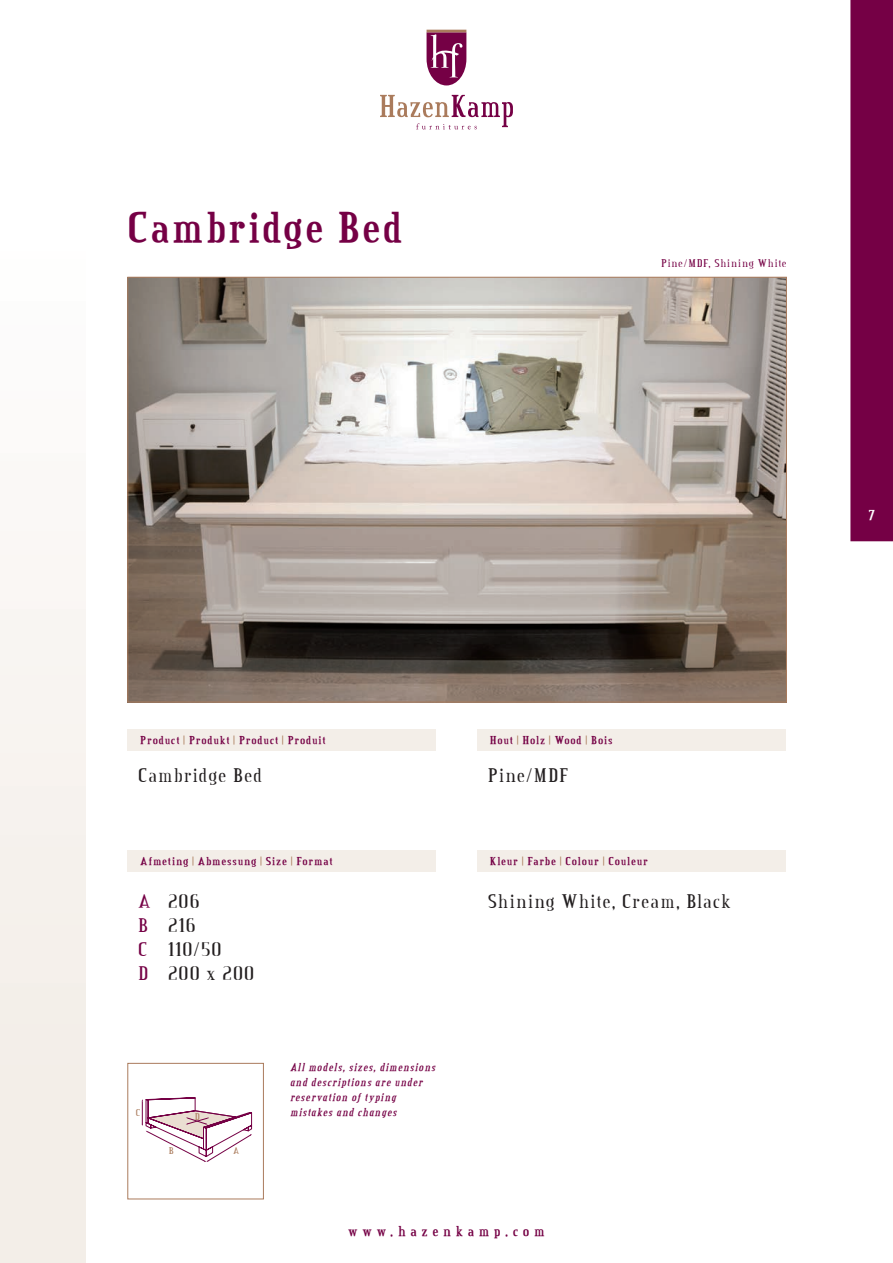
<style>
.page{position:relative;width:893px;height:1263px;background:#fff}
.page>*{position:absolute;margin:0;border:0;box-sizing:border-box;transform-origin:0 0}
.t1{font:700 45px "Credit Valley";letter-spacing:.045em;color:#750045}
.t2{font:21px/24px "Credit Valley";letter-spacing:.05em;color:#231f20}
.t3{font:21px/24px "Credit Valley";color:#750045;text-align:justify}
.t4{font:700 15px "Credit Valley";letter-spacing:.305em;color:#750045}
.t5{font:700 15px "Credit Valley";color:#fff}
.t6{font:700 12px "Credit Valley";letter-spacing:.065em;color:#750045}
.t7{font:italic 700 12px/15px "Credit Valley";letter-spacing:.08em;color:#750045}
.t8{font:12px "Credit Valley";letter-spacing:.075em;color:#750045}
.t9{font:10.5px "Credit Valley";color:#aa7b5c}
.s1{color:#aa7b5c}
</style>
<div class="page">
<div style="left:128px;top:729px;width:308px;height:21px;background:#f3eee8"></div>
<div style="left:477px;top:729px;width:308px;height:21px;background:#f3eee8"></div>
<div style="left:128px;top:850px;width:308px;height:22px;background:#f3eee8"></div>
<div style="left:477px;top:850px;width:308px;height:22px;background:#f3eee8"></div>
<svg style="left:427px;top:32px;width:39px;height:53px"></svg>
<hr style="left:427px;top:30px;width:39px;height:2px;background:#aa7b5c">
<svg style="left:380px;top:95px;width:133px;height:34px"></svg>
<div style="left:128px;top:1063px;width:136px;height:136px;border:1px solid #aa7b5c"></div>
<div style="left:0;top:217px;width:85px;height:1046px;background:linear-gradient(to bottom,#fefdfd,#f1ebe4)"></div>
<div style="left:850px;top:0;width:43px;height:541px;background:#750045"></div>
<img style="left:130px;top:279px;width:655px;height:421px">
<svg style="left:141px;top:1097px;width:112px;height:65px"></svg>
<h1 class="t1" style="left:128px;top:205px;width:277px">Cambridge Bed</h1>
<p class="t8" style="left:661px;top:258px;width:127px">Pine/MDF, Shining White</p>
<p class="t6" style="left:140px;top:734px;width:187px">Product <span class="s1">|</span> Produkt <span class="s1">|</span> Product <span class="s1">|</span> Produit</p>
<p class="t6" style="left:490px;top:734px;width:124px">Hout <span class="s1">|</span> Holz <span class="s1">|</span> Wood <span class="s1">|</span> Bois</p>
<h2 class="t2" style="left:138px;top:763px;width:126px">Cambridge Bed</h2>
<h2 class="t2" style="left:488px;top:763px;width:82px">Pine/MDF</h2>
<p class="t6" style="left:140px;top:855px;width:194px">Afmeting <span class="s1">|</span> Abmessung <span class="s1">|</span> Size <span class="s1">|</span> Format</p>
<p class="t6" style="left:490px;top:855px;width:160px">Kleur <span class="s1">|</span> Farbe <span class="s1">|</span> Colour <span class="s1">|</span> Couleur</p>
<h2 class="t2" style="left:168px;top:889px;width:88px">206<br>216<br>110/50<br>200 x 200</h2>
<h2 class="t3" style="left:138px;top:889px;width:14px">A</h2>
<h2 class="t2" style="left:488px;top:889px;width:244px">Shining White, Cream, Black</h2>
<h2 class="t3" style="left:138px;top:913px;width:12px">B C D</h2>
<p class="t9" style="left:136px;top:1107px;width:6px">C</p>
<p class="t9" style="left:169px;top:1145px;width:6px">B</p>
<p class="t9" style="left:195px;top:1111px;width:7px">D</p>
<p class="t7" style="left:290px;top:1060px;width:147px">All models, sizes, dimensions and descriptions are under reservation of typing mistakes and changes</p>
<p class="t4" style="left:348px;top:1224px;width:198px">www.hazenkamp.com</p>
<p class="t5" style="left:868px;top:508px;width:8px">7</p>
</div>
